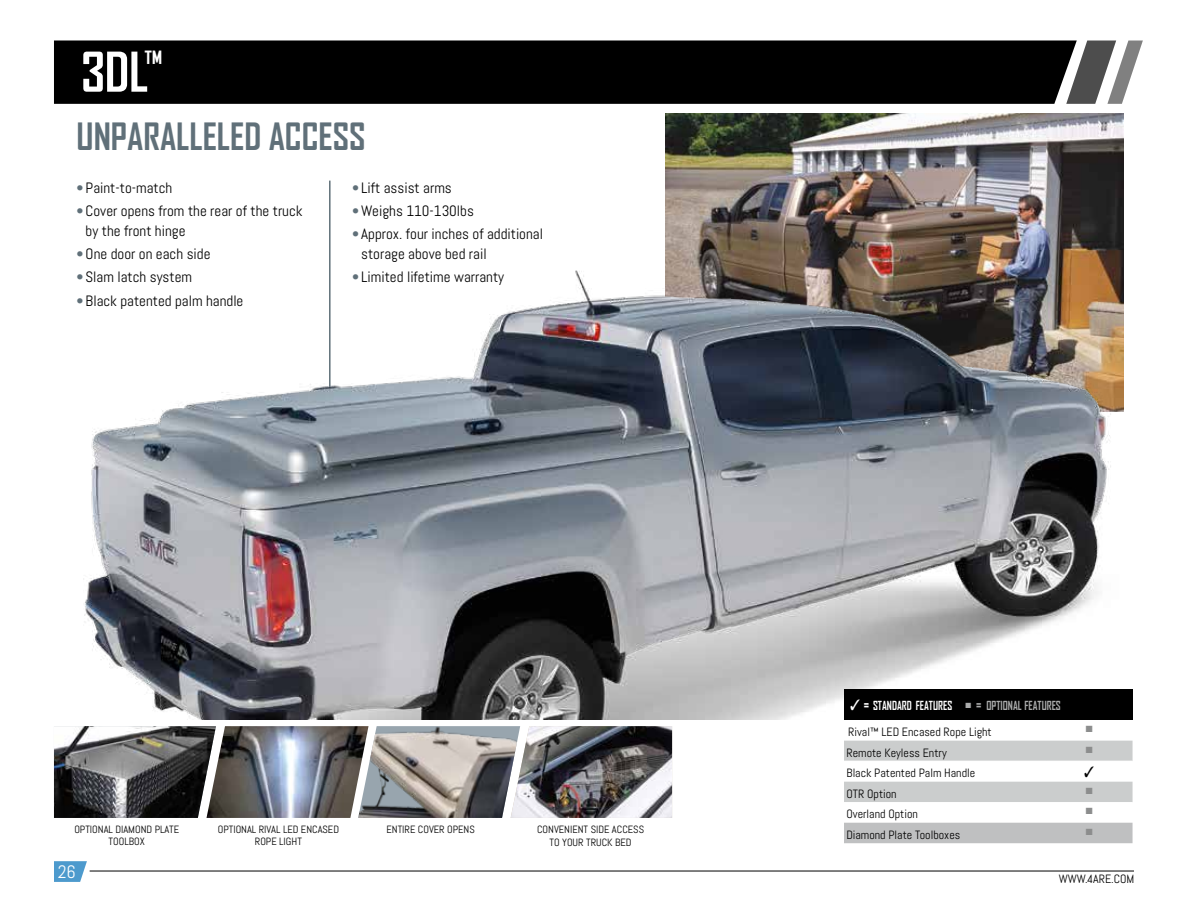
<style>
.page{position:relative;width:1188px;height:918px;background:#fff}
.page>*{position:absolute;margin:0;border:0;box-sizing:border-box;transform-origin:0 0}
.t1{font:700 52.5px "Agency FB";color:#fff}
.t2{font:700 36px "Agency FB";color:#607079}
.t3{font:18px "Abel";color:#fff}
.t4{font:15px/19.5px "Abel";color:#000}
.t5{font:12px "Abel";color:#000}
.t6{font:700 12px "Agency FB";color:#fff;scale:.89 1}
.t7{font:10.5px/12px "Abel";color:#000;text-align:center}
.t8{font:9px "Zapf Dingbats ITC";color:#8c8d8d}
.s1{color:#607079}
.s2{font-family:"Chunk Five";font-weight:400}
.s3{color:#abacac}
.s4{font-family:"Chunk Five";font-weight:400;color:#abacac}
</style>
<div class="page">
<hr style="left:90px;top:871px;width:1044px;height:1px;background:#000">
<svg style="left:54px;top:861px;width:33px;height:21px"></svg>
<hr style="left:329px;top:181px;width:2px;height:226px;background:#607079">
<svg style="left:1077px;top:40px;width:66px;height:64px"></svg>
<div style="left:54px;top:40px;width:1023px;height:64px;background:#000"></div>
<img style="left:666px;top:113px;width:457px;height:151px">
<img style="left:83px;top:264px;width:1041px;height:455px">
<img style="left:520px;top:726px;width:152px;height:92px">
<img style="left:369px;top:726px;width:151px;height:92px">
<img style="left:216px;top:726px;width:153px;height:92px">
<svg style="left:54px;top:726px;width:162px;height:92px;background:#5d5d5e"></svg>
<div style="left:844px;top:689px;width:289px;height:31px;background:#000"></div>
<svg style="left:844px;top:740px;width:289px;height:103px"></svg>
<h1 class="t1" style="left:81px;top:39px;width:83px">3DL<sup>™</sup></h1>
<h2 class="t2" style="left:77px;top:114px;width:290px">UNPARALLELED ACCESS</h2>
<p class="t4" style="left:77px;top:178px;width:97px"><span class="s1">•</span> Paint-to-match</p>
<p class="t4" style="left:86px;top:201px;width:218px;text-indent:-9px"><span class="s1">•</span> Cover opens from the rear of the truck by the front hinge</p>
<p class="t4" style="left:77px;top:244px;width:135px"><span class="s1">•</span>One door on each side</p>
<p class="t4" style="left:77px;top:267px;width:117px"><span class="s1">•</span> Slam latch system</p>
<p class="t4" style="left:77px;top:291px;width:168px"><span class="s1">•</span> Black patented palm handle</p>
<p class="t4" style="left:352px;top:178px;width:101px"><span class="s1">•</span> Lift assist arms</p>
<p class="t4" style="left:352px;top:201px;width:123px"><span class="s1">•</span>Weighs 110-130lbs</p>
<p class="t4" style="left:361px;top:225px;width:183px;text-indent:-9px"><span class="s1">•</span> Approx. four inches of additional storage above bed rail</p>
<p class="t4" style="left:352px;top:267px;width:153px"><span class="s1">•</span> Limited lifetime warranty</p>
<p class="t7" style="left:74px;top:824px;width:106px">OPTIONAL DIAMOND PLATE<br>TOOLBOX</p>
<p class="t7" style="left:537px;top:823px;width:109px;line-height:12.8px">CONVENIENT SIDE ACCESS<br>TO YOUR TRUCK BED</p>
<p class="t7" style="left:218px;top:824px;width:123px">OPTIONAL RIVAL LED ENCASED</p>
<p class="t7" style="left:387px;top:824px;width:90px">ENTIRE COVER OPENS</p>
<p class="t7" style="left:255px;top:836px;width:49px">ROPE LIGHT</p>
<p class="t3" style="left:58px;top:860px;width:19px">26</p>
<p class="t6" style="left:850px;top:698px;width:238px">✓ <span class="s2">=</span> STANDARD FEATURES <span class="s3">■</span> <span class="s4">=</span> <span class="s3">OPTIONAL FEATURES</span></p>
<p class="t5" style="left:848px;top:724px;width:145px">Rival™ LED Encased Rope Light</p>
<p class="t8" style="left:1086px;top:725px;width:8px">■</p>
<p class="t5" style="left:846px;top:745px;width:102px">Remote Keyless Entry</p>
<p class="t8" style="left:1086px;top:745px;width:8px">■</p>
<p class="t5" style="left:846px;top:766px;width:130px">Black Patented Palm Handle</p>
<p class="t5" style="left:846px;top:786px;width:52px">OTR Option</p>
<p class="t8" style="left:1086px;top:787px;width:8px">■</p>
<p class="t5" style="left:846px;top:807px;width:73px">Overland Option</p>
<p class="t8" style="left:1086px;top:807px;width:8px">■</p>
<p class="t5" style="left:846px;top:827px;width:115px">Diamond Plate Toolboxes</p>
<p class="t8" style="left:1086px;top:828px;width:8px">■</p>
<p class="t5" style="left:1059px;top:871px;width:77px">WWW.4ARE.COM</p>
</div>
